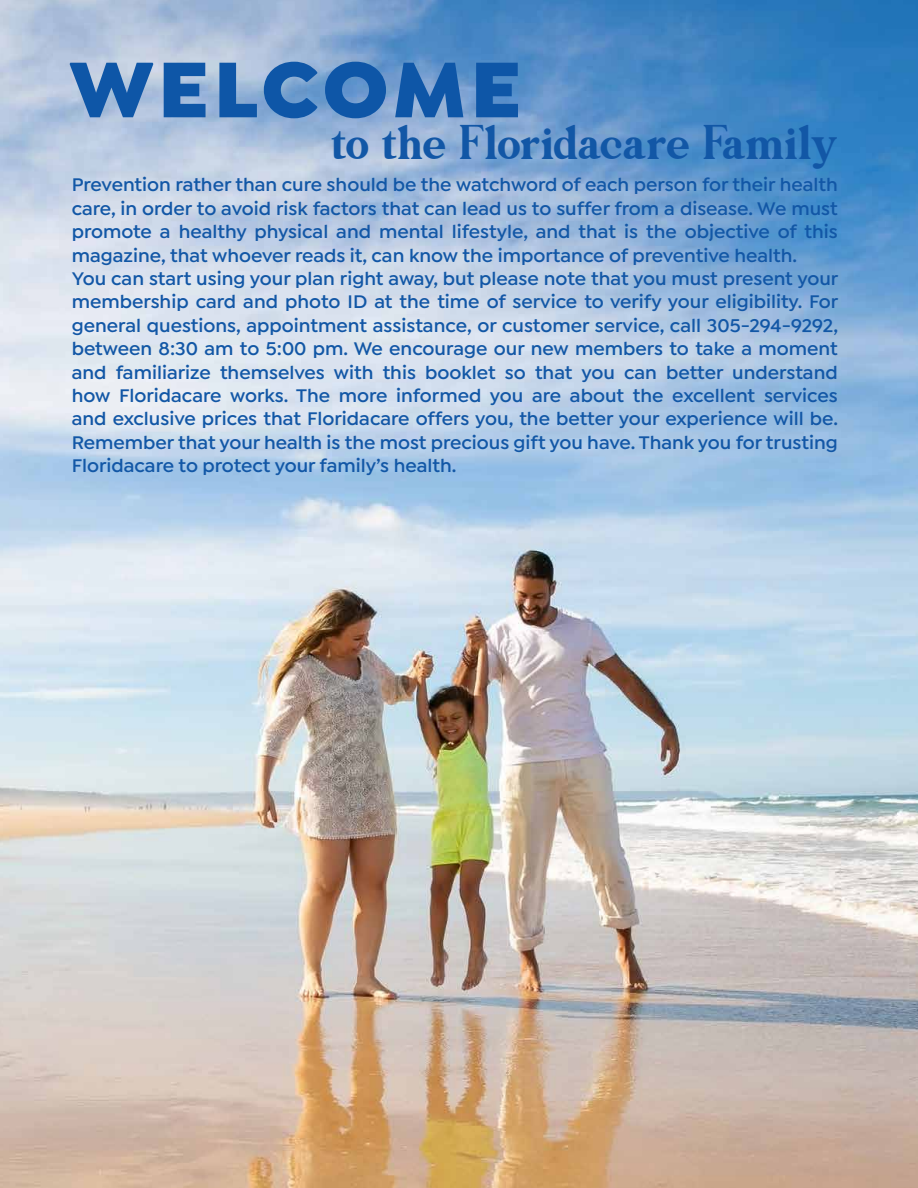
<style>
.page{position:relative;width:918px;height:1188px;background:#fff}
.page>*{position:absolute;margin:0;border:0;box-sizing:border-box;transform-origin:0 0}
.t1{font:900 84px "Isidora Sans";letter-spacing:.055em;color:#0e56a7}
.t2{font:45px "Rachel Brown";color:#1257a6}
.t3{font:600 19.5px/23.4px "Isidora Sans";color:#1257a6}
</style>
<div class="page">
<img style="left:0;top:0;width:918px;height:1188px">
<h1 class="t1" style="left:70px;top:35px;width:453px">WELCOME</h1>
<h2 class="t2" style="left:332px;top:115px;width:508px">to the Floridacare Family</h2>
<p class="t3" style="left:72px;top:173px;width:768px">Prevention rather than cure should be the watchword of each person for their health care, in order to avoid risk factors that can lead us to suffer from a disease. We must promote a healthy physical and mental lifestyle, and that is the objective of this magazine, that whoever reads it, can know the importance of preventive health.<br>You can start using your plan right away, but please note that you must present your membership card and photo ID at the time of service to verify your eligibility. For general questions, appointment assistance, or customer service, call 305-294-9292, between 8:30 am to 5:00 pm. We encourage our new members to take a moment and familiarize themselves with this booklet so that you can better understand how Floridacare works. The more informed you are about the excellent services and exclusive prices that Floridacare offers you, the better your experience will be.<br>Remember that your health is the most precious gift you have. Thank you for trusting Floridacare to protect your family’s health.</p>
</div>
